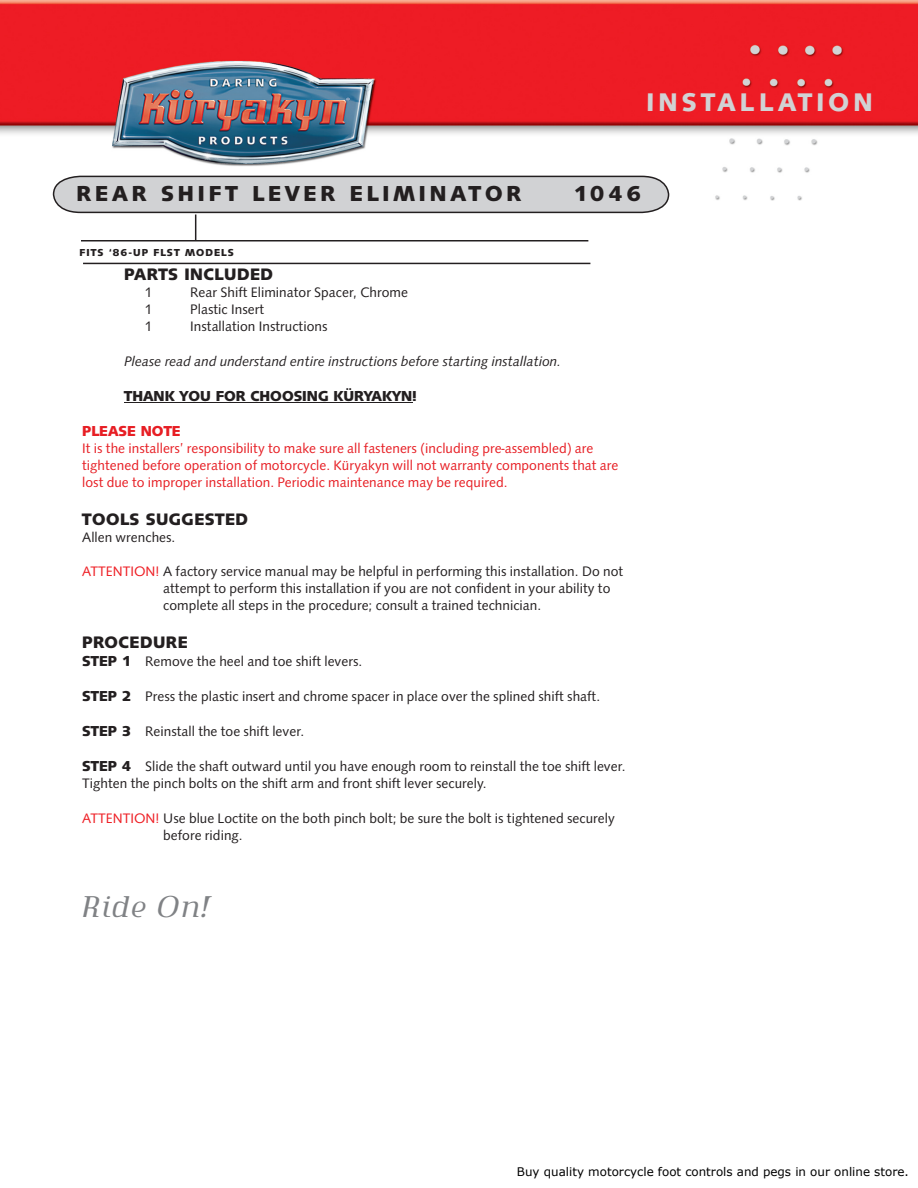
<style>
.page{position:relative;width:918px;height:1188px;background:#fff}
.page>*{position:absolute;margin:0;border:0;box-sizing:border-box;transform-origin:0 0}
.t1{font:italic 36px "Metamorphosis";letter-spacing:.025em;color:#808285}
.t2{font:900 25.5px "Syntax";letter-spacing:.14em;color:#d1d2d4}
.t3{font:22.5px "Syntax Mdm";letter-spacing:.175em;color:#231f20}
.t4{font:17.25px "Syntax Mdm";letter-spacing:.03em;color:#231f20}
.t5{font:15px "Syntax Mdm";color:#231f20}
.t6{font:15px "Syntax Mdm";color:#e71e24}
.t7{font:14.25px/17.1px "Syntax Rmn";letter-spacing:.005em;color:#231f20}
.t8{font:14.25px/17.1px "Syntax Rmn";letter-spacing:.005em;color:#e71e24}
.t9{font:14.25px "Syntax Itl";color:#231f20}
.t10{font:14.25px "Syntax Rmn";letter-spacing:-.03em;color:#ee1d23}
.t11{font:11.85px "Verdana";color:#000}
.t12{font:10.5px "Syntax Mdm";letter-spacing:.1em;color:#231f20}
.s1{color:#ee1d23}
.s2{font-family:"Syntax Mdm";font-size:15px}
</style>
<div class="page">
<img style="left:0;top:0;width:918px;height:201px">
<hr style="left:124px;top:402px;width:288px;height:1px;background:#231f20">
<hr style="left:81px;top:240px;width:507px;height:2px;background:#231f20">
<hr style="left:83px;top:263px;width:507px;height:1px;background:#231f20">
<svg style="left:52px;top:175px;width:618px;height:65px"></svg>
<h2 class="t2" style="left:646px;top:87px;width:228px">INSTALLATION</h2>
<h3 class="t3" style="left:76px;top:178px;width:321px">REAR SHI FT LEVER ELIMI</h3>
<h3 class="t3" style="left:430px;top:178px;width:93px">NATOR</h3>
<h3 class="t3" style="left:573px;top:178px;width:69px">1046</h3>
<p class="t12" style="left:80px;top:245px;width:62px">FITS ‘86-UP</p>
<p class="t12" style="left:154px;top:245px;width:8px">FLST</p>
<p class="t12" style="left:185px;top:245px;width:50px">MODELS</p>
<p class="t4" style="left:124px;top:263px;width:150px">PARTS INCLUDED</p>
<p class="t7" style="left:145px;top:285px;width:8px">1</p>
<p class="t7" style="left:190px;top:285px;width:219px">Rear Shift Eliminator Spacer, Chrome</p>
<p class="t7" style="left:145px;top:302px;width:8px">1</p>
<p class="t7" style="left:190px;top:302px;width:75px">Plastic Insert</p>
<p class="t7" style="left:145px;top:319px;width:8px">1</p>
<p class="t7" style="left:190px;top:319px;width:139px">Installation Instructions</p>
<p class="t9" style="left:124px;top:351px;width:438px">Please read and understand entire instructions before starting installation.</p>
<p class="t5" style="left:124px;top:386px;width:294px">THANK YOU FOR CHOOSING KÜRYAKYN!</p>
<p class="t6" style="left:82px;top:421px;width:19px">PLEASE</p>
<p class="t6" style="left:141px;top:421px;width:3px">NOTE</p>
<p class="t8" style="left:82px;top:441px;width:538px">It is the installers’ responsibility to make sure all fasteners (including pre-assembled) are tightened before operation of motorcycle. Küryakyn will not warranty components that are lost due to improper installation. Periodic maintenance may be required.</p>
<p class="t4" style="left:82px;top:508px;width:167px">TOOLS SUGGESTED</p>
<p class="t7" style="left:82px;top:530px;width:95px">Allen wrenches.</p>
<p class="t10" style="left:82px;top:562px;width:44px">Atte ntio</p>
<p class="t7" style="left:163px;top:564px;width:461px;text-indent:-18px"><span class="s1">n!</span> A factory service manual may be helpful in performing this installation. Do not attempt to perform this installation if you are not confident in your ability to complete all steps in the procedure; consult a trained technician.</p>
<p class="t4" style="left:82px;top:631px;width:107px">PROCEDURE</p>
<p class="t7" style="left:82px;top:654px;width:282px"><span class="s2">STEP 1</span> Remove the heel and toe shift levers.</p>
<p class="t7" style="left:82px;top:689px;width:519px"><span class="s2">STEP 2</span> Press the plastic insert and chrome spacer in place over the splined shift shaft.</p>
<p class="t7" style="left:82px;top:724px;width:224px"><span class="s2">STEP 3</span> Reinstall the toe shift lever.</p>
<p class="t7" style="left:82px;top:759px;width:545px"><span class="s2">STEP 4</span> Slide the shaft outward until you have enough room to reinstall the toe shift lever.<br>Tighten the pinch bolts on the shift arm and front shift lever securely.</p>
<p class="t10" style="left:82px;top:808px;width:44px">Atte ntio</p>
<p class="t7" style="left:163px;top:811px;width:453px;text-indent:-18px"><span class="s1">n!</span> Use blue Loctite on the both pinch bolt; be sure the bolt is tightened securely before riding.</p>
<h1 class="t1" style="left:82px;top:890px;width:133px">Ride On!</h1>
<p class="t11" style="left:517px;top:1163px;width:393px">Buy quality motorcycle foot controls and pegs in our online store.</p>
</div>
